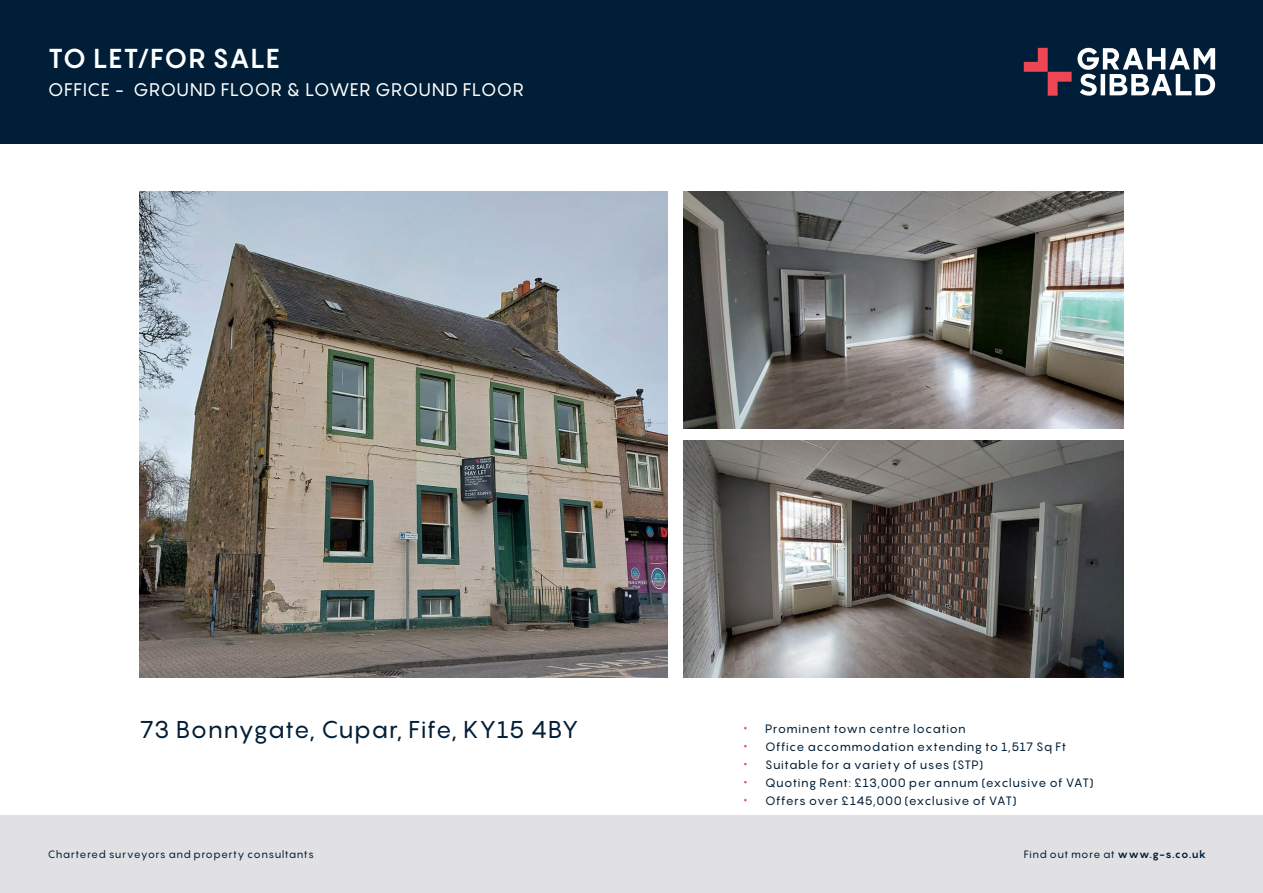
<style>
.page{position:relative;width:1263px;height:893px;background:#fff}
.page>*{position:absolute;margin:0;border:0;box-sizing:border-box;transform-origin:0 0}
._1_To_Let_For_Sale{font:700 27px "Pangram";letter-spacing:.005em;color:#fff}
._3_address{font:24px "Pangram";color:#001e37}
._2_prop_type{font:18px "Pangram";letter-spacing:.02em;color:#fff}
._4_Bullets{font:12px "Pangram";letter-spacing:.035em;color:#001e37}
.t1{font:10.5px "Pangram";letter-spacing:.04em;color:#001e37}
.s1{font-size:16.5px;color:#ef4654}
.s2{font-weight:700}
</style>
<div class="page">
<img style="left:139px;top:191px;width:529px;height:487px">
<img style="left:683px;top:191px;width:441px;height:238px">
<img style="left:683px;top:440px;width:441px;height:238px">
<div style="left:0;top:815px;width:1263px;height:78px;background:#e1e1e3"></div>
<div style="left:0;top:0;width:1263px;height:144px;background:#001e37"></div>
<svg style="left:1077px;top:48px;width:138px;height:48px"></svg>
<svg style="left:1024px;top:48px;width:47px;height:48px"></svg>
<p class="_1_To_Let_For_Sale" style="left:48px;top:41px;width:234px">TO LET/FOR SALE</p>
<p class="_2_prop_type" style="left:48px;top:77px;width:478px">OFFICE - GROUND FLOOR &amp; LOWER GROUND FLOOR</p>
<p class="_3_address" style="left:139px;top:714px;width:441px">73 Bonnygate, Cupar, Fife, KY15 4BY</p>
<p class="_4_Bullets" style="left:744px;top:721px;width:223px"><span class="s1">•</span> Prominent town centre location</p>
<p class="_4_Bullets" style="left:744px;top:739px;width:324px"><span class="s1">•</span> Office accommodation extending to 1,517 Sq Ft</p>
<p class="_4_Bullets" style="left:744px;top:757px;width:241px"><span class="s1">•</span> Suitable for a variety of uses (STP)</p>
<p class="_4_Bullets" style="left:744px;top:775px;width:351px"><span class="s1">•</span> Quoting Rent: £13,000 per annum (exclusive of VAT)</p>
<p class="_4_Bullets" style="left:744px;top:793px;width:274px"><span class="s1">•</span> Offers over £145,000 (exclusive of VAT)</p>
<p class="t1" style="left:48px;top:848px;width:268px">Chartered surveyors and property consultants</p>
<p class="t1" style="left:1024px;top:848px;width:184px">Find out more at <span class="s2">www.g-s.co.uk</span></p>
</div>
